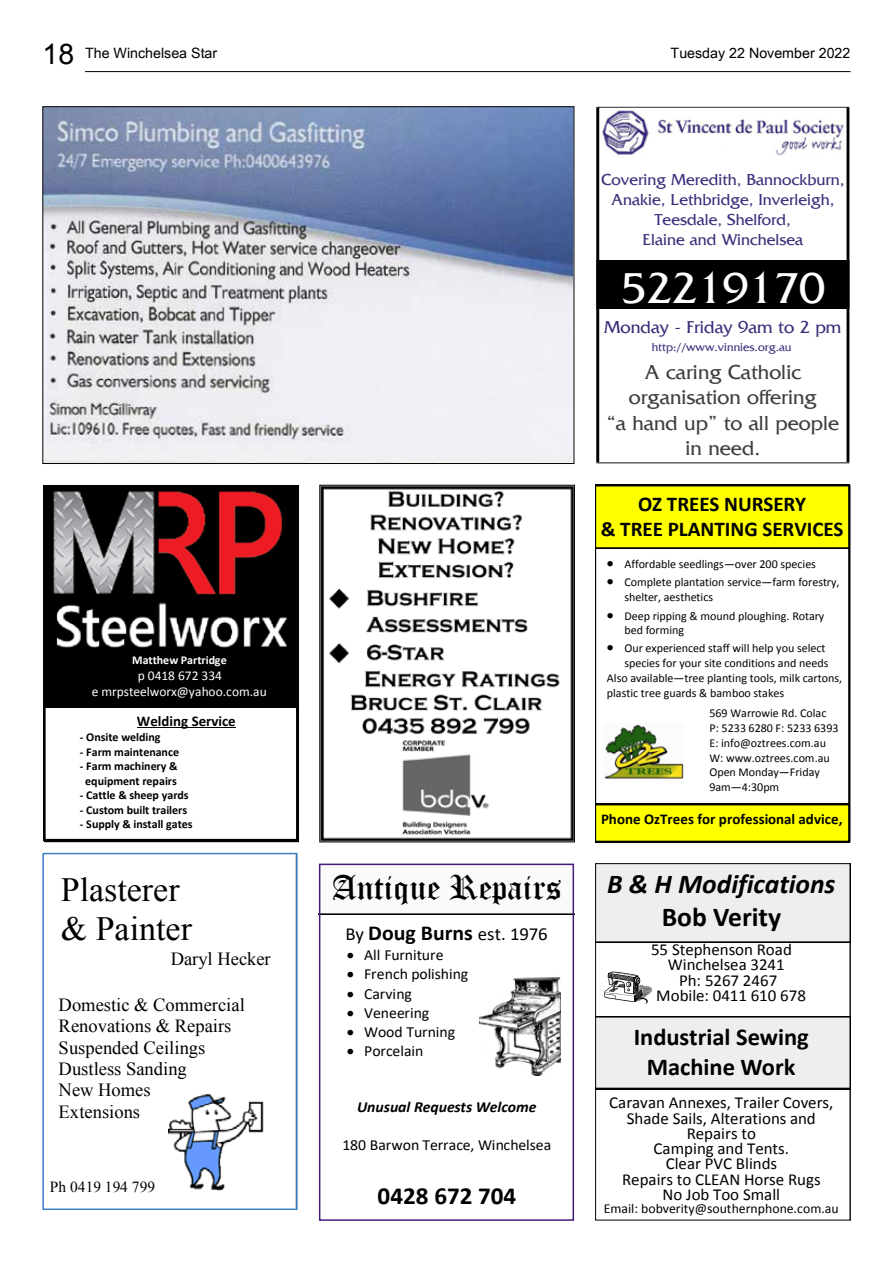
<style>
.page{position:relative;width:893px;height:1263px;background:#fff}
.page>*{position:absolute;margin:0;border:0;box-sizing:border-box;transform-origin:0 0}
.t1{font:45.45px "Fritz";color:#fff}
.t2{font:33.9px "Times New Roman";color:#000}
.t3{font:33.75px "Old English Text";color:#000}
.t4{font:italic 700 27.3px "Calibri";color:#000}
.t5{font:700 27.3px "Calibri";color:#000}
.t6{font:700 24.6px "Calibri";color:#000}
.t7{font:700 24.15px/29.7px "Calibri";color:#000;text-align:center}
.t8{font:21.15px/25.5px "Fritz";color:#413e3f;text-align:center}
.t9{font:700 21px/25.5px "Calibri";color:#000;text-align:center}
.t10{font:18.6px/21.3px "Times New Roman";color:#000}
.t11{font:18.45px "Calibri";letter-spacing:-.005em;color:#000}
.t12{font:18.15px "Fritz";color:#392d7a}
.t13{font:16.8px/15.3px "Calibri";color:#000;text-align:center}
.t14{font:16.65px/20px "Fritz";color:#392d7a;text-align:center}
.t15{font:15.45px "Calibri";color:#000}
.t16{font:italic 700 15.45px "Calibri";letter-spacing:-.005em;color:#000}
.t17{font:15.45px "Times New Roman";letter-spacing:.005em;color:#000}
.t18{font:700 15px "Calibri";color:#000}
.t19{font:700 14.85px "Calibri";color:#000}
.t20{font:14.25px "Arial";color:#000}
.t21{font:13.65px "Calibri";color:#000}
.t22{font:13.35px/16.5px "Calibri";color:#fff;text-align:center}
.t23{font:12.15px "Fritz";color:#392d7a}
.t24{font:12px/14.7px "Calibri";letter-spacing:-.005em;color:#000}
.t25{font:700 12px/14.5px "Calibri";color:#000;text-align:center}
.t26{font:700 12px "Calibri";color:#fff}
.s1{font-size:28.5px}
.s2{font-weight:700;font-size:21.3px}
</style>
<div class="page">
<hr style="left:85px;top:71px;width:765px;height:1px;background:#000">
<div style="left:597px;top:487px;width:251px;height:62px;background:#ff0"></div>
<div style="left:597px;top:804px;width:251px;height:36px;background:#ff0"></div>
<img style="left:604px;top:724px;width:80px;height:55px">
<div style="left:595px;top:485px;width:255px;height:357px;border:1px solid #000"></div>
<svg style="left:597px;top:108px;width:251px;height:353px"></svg>
<div style="left:596px;top:261px;width:254px;height:48px;background:#000"></div>
<div style="left:595px;top:106px;width:255px;height:357px;border:1px solid #fff"></div>
<img style="left:44px;top:108px;width:528px;height:354px">
<svg style="left:604px;top:971px;width:48px;height:33px"></svg>
<div style="left:597px;top:865px;width:251px;height:78px;background:#eee"></div>
<div style="left:597px;top:1016px;width:251px;height:73px;background:#eee"></div>
<div style="left:595px;top:863px;width:255px;height:357px;border:1px solid #000"></div>
<svg style="left:47px;top:707px;width:249px;height:132px"></svg>
<img style="left:47px;top:488px;width:249px;height:160px">
<div style="left:44px;top:648px;width:254px;height:59px;background:#000"></div>
<hr style="left:137px;top:727px;width:99px;height:1px;background:#000">
<div style="left:44px;top:485px;width:255px;height:357px;border:2px solid #000"></div>
<img style="left:322px;top:487px;width:251px;height:353px">
<div style="left:320px;top:485px;width:255px;height:357px;border:1px solid #000"></div>
<svg style="left:322px;top:913px;width:249px;height:2px"></svg>
<img style="left:480px;top:977px;width:80px;height:98px">
<div style="left:319px;top:864px;width:255px;height:357px;border:2px solid #441b7a"></div>
<img style="left:168px;top:1094px;width:96px;height:97px">
<div style="left:42px;top:853px;width:256px;height:357px;border:2px solid #3a80c4"></div>
<p class="t20" style="left:43px;top:45px;width:176px"><span class="s1">18</span> The Winchelsea Star</p>
<p class="t20" style="left:671px;top:45px;width:181px">Tuesday 22 November 2022</p>
<h3 class="t14" style="left:601px;top:169px;width:244px">Covering Meredith, Bannockburn,<br>Anakie, Lethbridge, Inverleigh,<br>Teesdale, Shelford,<br>Elaine and Winchelsea</h3>
<h1 class="t1" style="left:621px;top:261px;width:205px">52219170</h1>
<p class="t23" style="left:652px;top:339px;width:141px">http://www.vinnies.org.au</p>
<h3 class="t12" style="left:604px;top:316px;width:239px">Monday - Friday 9am to 2 pm</h3>
<h3 class="t8" style="left:606px;top:358px;width:234px">A caring Catholic organisation offering<br>“a hand up” to all people in need.</h3>
<p class="t26" style="left:132px;top:652px;width:96px">Matthew Partridge</p>
<p class="t22" style="left:92px;top:667px;width:177px">p 0418 672 334<br>e mrpsteelworx@yahoo.com.au</p>
<p class="t19" style="left:137px;top:711px;width:100px">Welding Service</p>
<p class="t25" style="left:80px;top:730px;width:82px">- Onsite welding</p>
<p class="t25" style="left:80px;top:744px;width:101px">- Farm maintenance</p>
<p class="t25" style="left:80px;top:759px;width:99px">- Farm machinery &amp; equipment repairs</p>
<p class="t25" style="left:80px;top:788px;width:110px">- Cattle &amp; sheep yards</p>
<p class="t25" style="left:80px;top:803px;width:109px">- Custom built trailers</p>
<p class="t25" style="left:80px;top:817px;width:114px">- Supply &amp; install gates</p>
<h2 class="t2" style="left:61px;top:867px;width:120px">Plasterer</h2>
<h3 class="t3" style="left:332px;top:866px;width:231px">Antique Repairs</h3>
<h2 class="t2" style="left:61px;top:906px;width:133px">&amp; Painter</h2>
<h3 class="t10" style="left:171px;top:947px;width:102px">Daryl Hecker</h3>
<h3 class="t10" style="left:59px;top:994px;width:188px">Domestic &amp; Commercial<br>Renovations &amp; Repairs<br>Suspended Ceilings<br>Dustless Sanding<br>New Homes<br>Extensions</h3>
<h3 class="t11" style="left:345px;top:921px;width:204px">By <span class="s2">Doug Burns</span> est. 1976</h3>
<p class="t15" style="left:347px;top:944px;width:98px">• All Furniture</p>
<p class="t15" style="left:347px;top:964px;width:123px">• French polishing</p>
<p class="t15" style="left:347px;top:983px;width:67px">• Carving</p>
<p class="t15" style="left:347px;top:1002px;width:84px">• Veneering</p>
<p class="t15" style="left:347px;top:1021px;width:110px">• Wood Turning</p>
<p class="t15" style="left:347px;top:1040px;width:78px">• Porcelain</p>
<p class="t16" style="left:357px;top:1096px;width:181px">Unusual Requests Welcome</p>
<p class="t15" style="left:342px;top:1134px;width:210px">180 Barwon Terrace, Winchelsea</p>
<h3 class="t6" style="left:378px;top:1178px;width:140px">0428 672 704</h3>
<p class="t17" style="left:50px;top:1177px;width:107px">Ph 0419 194 799</p>
<h3 class="t9" style="left:601px;top:491px;width:244px">OZ TREES NURSERY<br>&amp; TREE PLANTING SERVICES</h3>
<p class="t24" style="left:607px;top:557px;width:211px">• Affordable seedlings—over 200 species</p>
<p class="t24" style="left:624px;top:575px;width:217px;text-indent:-17px">• Complete plantation service—farm forestry, shelter, aesthetics</p>
<p class="t24" style="left:624px;top:608px;width:201px;text-indent:-17px">• Deep ripping &amp; mound ploughing. Rotary bed forming</p>
<p class="t24" style="left:607px;top:641px;width:220px">• Our experienced staff will help you select</p>
<p class="t24" style="left:624px;top:656px;width:205px">species for your site conditions and needs</p>
<p class="t24" style="left:607px;top:671px;width:237px">Also available—tree planting tools, milk cartons,</p>
<p class="t24" style="left:607px;top:685px;width:179px">plastic tree guards &amp; bamboo stakes</p>
<p class="t24" style="left:709px;top:706px;width:131px">569 Warrowie Rd. Colac<br>P: 5233 6280 F: 5233 6393<br>E: info@oztrees.com.au<br>W: www.oztrees.com.au<br>Open Monday—Friday<br>9am—4:30pm</p>
<p class="t18" style="left:601px;top:809px;width:243px">Phone OzTrees for professional advice,</p>
<h3 class="t4" style="left:607px;top:867px;width:230px">B &amp; H Modifications</h3>
<h3 class="t5" style="left:662px;top:900px;width:121px">Bob Verity</h3>
<h3 class="t13" style="left:651px;top:942px;width:142px">55 Stephenson Road</h3>
<h3 class="t13" style="left:668px;top:957px;width:118px">Winchelsea 3241</h3>
<h3 class="t13" style="left:679px;top:973px;width:100px">Ph: 5267 2467</h3>
<h3 class="t13" style="left:656px;top:988px;width:151px">Mobile: 0411 610 678</h3>
<h3 class="t7" style="left:634px;top:1022px;width:177px">Industrial Sewing<br>Machine Work</h3>
<h3 class="t13" style="left:609px;top:1095px;width:226px">Caravan Annexes, Trailer Covers,<br>Shade Sails, Alterations and<br>Repairs to<br>Camping and Tents.<br>Clear PVC Blinds<br>Repairs to CLEAN Horse Rugs<br>No Job Too Small</h3>
<p class="t21" style="left:604px;top:1200px;width:237px">Email: bobverity@southernphone.com.au</p>
</div>
